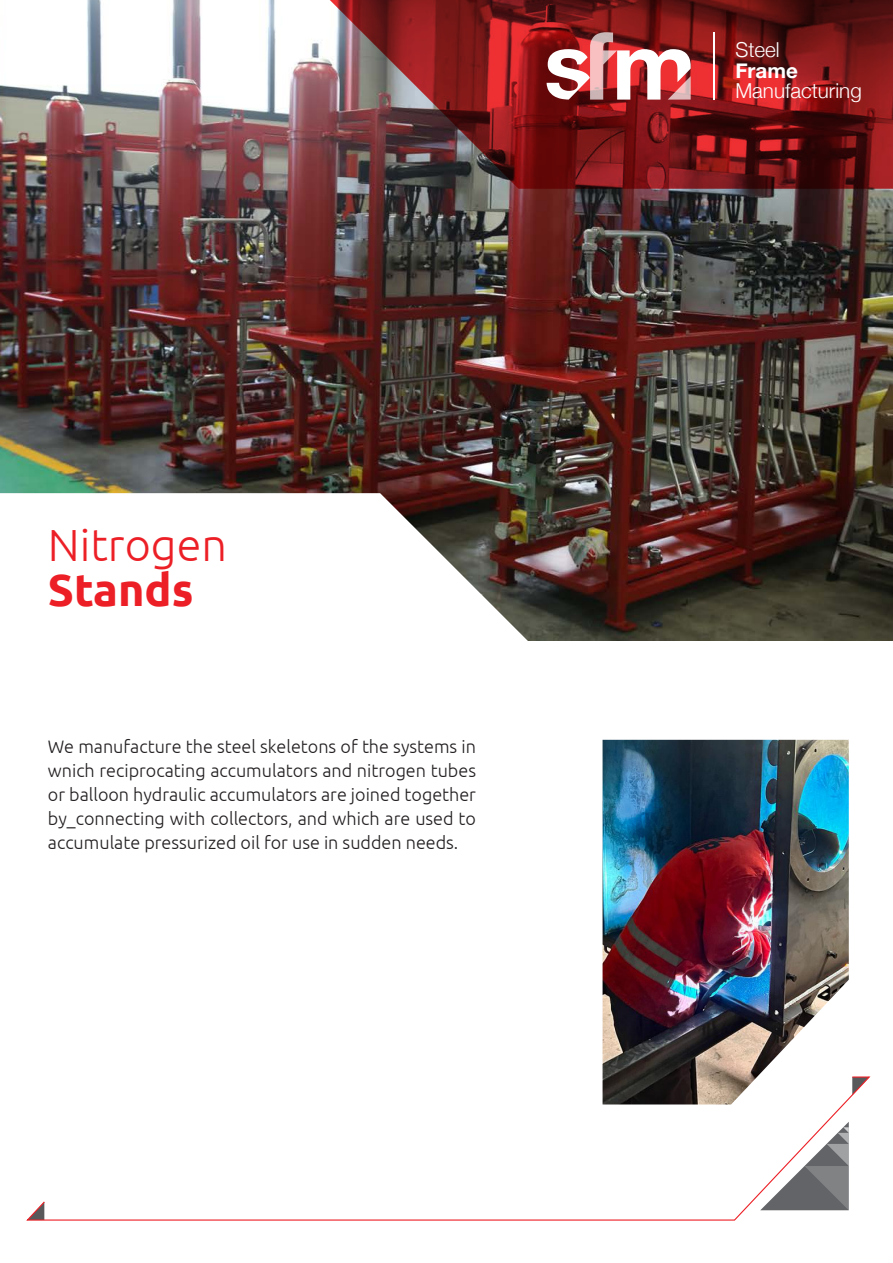
<style>
.page{position:relative;width:893px;height:1263px;background:#fff}
.page>*{position:absolute;margin:0;border:0;box-sizing:border-box;transform-origin:0 0}
.t1{font:300 45px "Ubuntu";color:#ec1f26}
.t2{font:700 45px "Ubuntu";color:#ec1f26}
.t3{font:300 20.55px "Helvetica Neue";color:#fff}
.t4{font:700 20.55px "Helvetica Neue";color:#fff}
.t5{font:300 18px/24px "Ubuntu";color:#231f20;text-align:justify}
</style>
<div class="page">
<svg style="left:26px;top:1076px;width:845px;height:145px"></svg>
<svg style="left:760px;top:1122px;width:89px;height:88px"></svg>
<img style="left:0;top:0;width:893px;height:641px">
<img style="left:309px;top:0;width:584px;height:189px">
<svg style="left:0;top:493px;width:566px;height:148px"></svg>
<hr style="left:713px;top:32px;width:2px;height:68px;background:#fff">
<svg style="left:547px;top:32px;width:144px;height:68px"></svg>
<img style="left:603px;top:740px;width:246px;height:364px">
<h1 class="t1" style="left:48px;top:517px;width:181px">Nitrogen</h1>
<h1 class="t2" style="left:48px;top:562px;width:147px">Stands</h1>
<p class="t5" style="left:48px;top:734px;width:430px">We manufacture the steel skeletons of the systems in wnich reciprocating accumulators and nitrogen tubes or balloon hydraulic accumulators are joined together by_connecting with collectors, and which are used to accumulate pressurized oil for use in sudden needs.</p>
<p class="t3" style="left:735px;top:33px;width:46px">Steel</p>
<p class="t4" style="left:735px;top:54px;width:64px">Frame</p>
<p class="t3" style="left:735px;top:74px;width:128px">Manufacturing</p>
</div>
